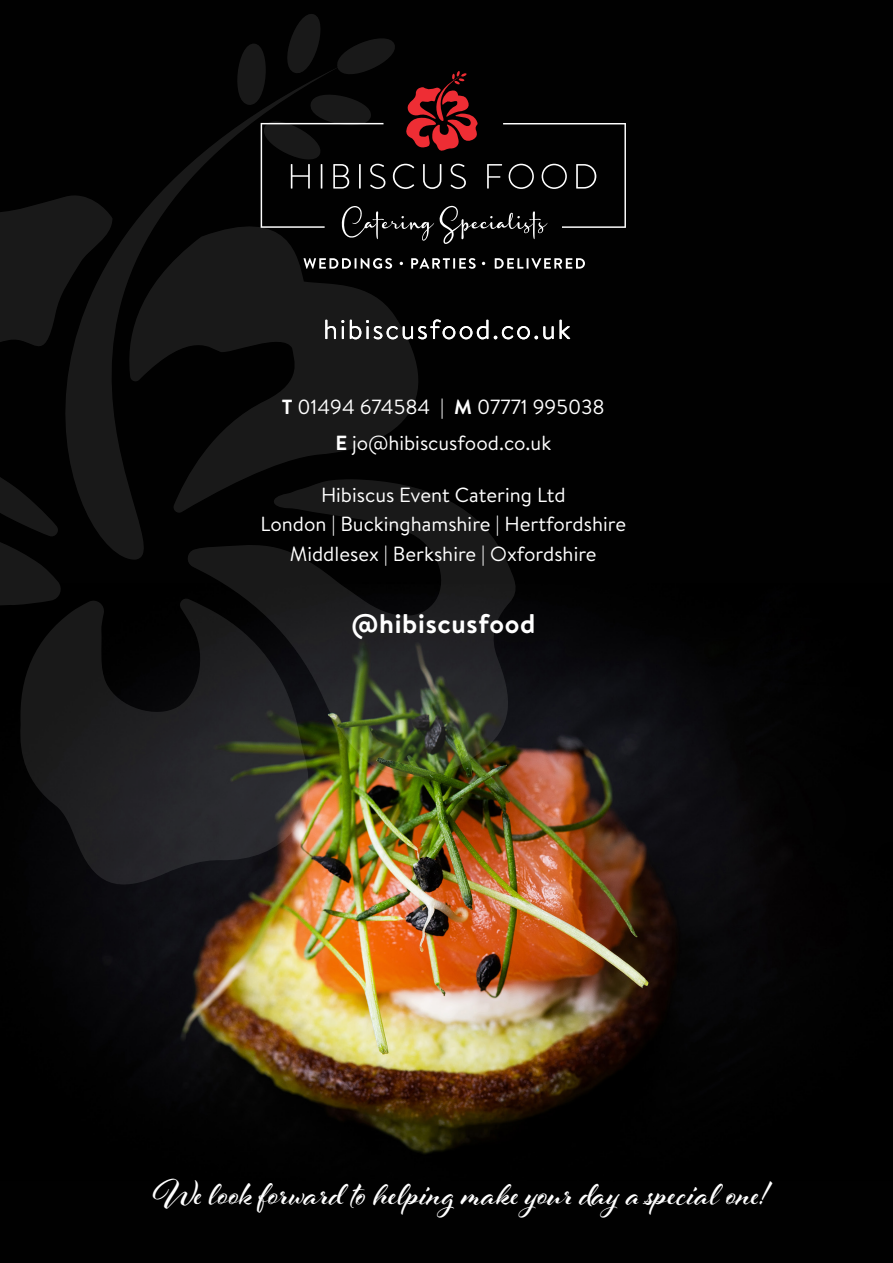
<style>
.page{position:relative;width:893px;height:1263px;background:#fff}
.page>*{position:absolute;margin:0;border:0;box-sizing:border-box;transform-origin:0 0}
.t1{font:700 39px "Al Fresco";color:#fff}
.t2{font:700 27px "Brandon Text";letter-spacing:.025em;color:#fff}
.t3{font:20.4px/29.5px "Brandon Text";color:#fff;text-align:center}
.s1{font-weight:700}
</style>
<div class="page">
<img style="left:0;top:0;width:893px;height:1263px">
<svg style="left:459px;top:319px;width:29px;height:20px"></svg>
<svg style="left:494px;top:326px;width:60px;height:13px"></svg>
<svg style="left:560px;top:320px;width:10px;height:19px"></svg>
<svg style="left:0;top:28px;width:229px;height:534px;background:#030303"></svg>
<svg style="left:127px;top:204px;width:332px;height:311px;background:#0f0f0f"></svg>
<svg style="left:0;top:191px;width:112px;height:670px;background:#0c0c0c"></svg>
<svg style="left:18px;top:597px;width:304px;height:289px;background:#201d1c"></svg>
<svg style="left:185px;top:479px;width:332px;height:306px;background:#1f2219"></svg>
<svg style="left:229px;top:12px;width:397px;height:232px;background:#100b0b"></svg>
<svg style="left:303px;top:258px;width:89px;height:11px"></svg>
<svg style="left:411px;top:258px;width:65px;height:11px"></svg>
<svg style="left:495px;top:258px;width:90px;height:11px"></svg>
<p class="t3" style="left:282px;top:392px;width:325px"><span class="s1">T</span> 01494 674584 | <span class="s1">M</span> 07771 995038</p>
<p class="t3" style="left:335px;top:428px;width:217px"><span class="s1">E</span> jo@hibiscusfood.co.uk</p>
<p class="t3" style="left:261px;top:479px;width:367px">Hibiscus Event Catering Ltd<br>London | Buckinghamshire | Hertfordshire<br>Middlesex | Berkshire | Oxfordshire</p>
<p class="t2" style="left:351px;top:604px;width:186px">@hibiscusfood</p>
<p class="t1" style="left:153px;top:1168px;width:616px">We look forward to helping make your day a special one!</p>
</div>
